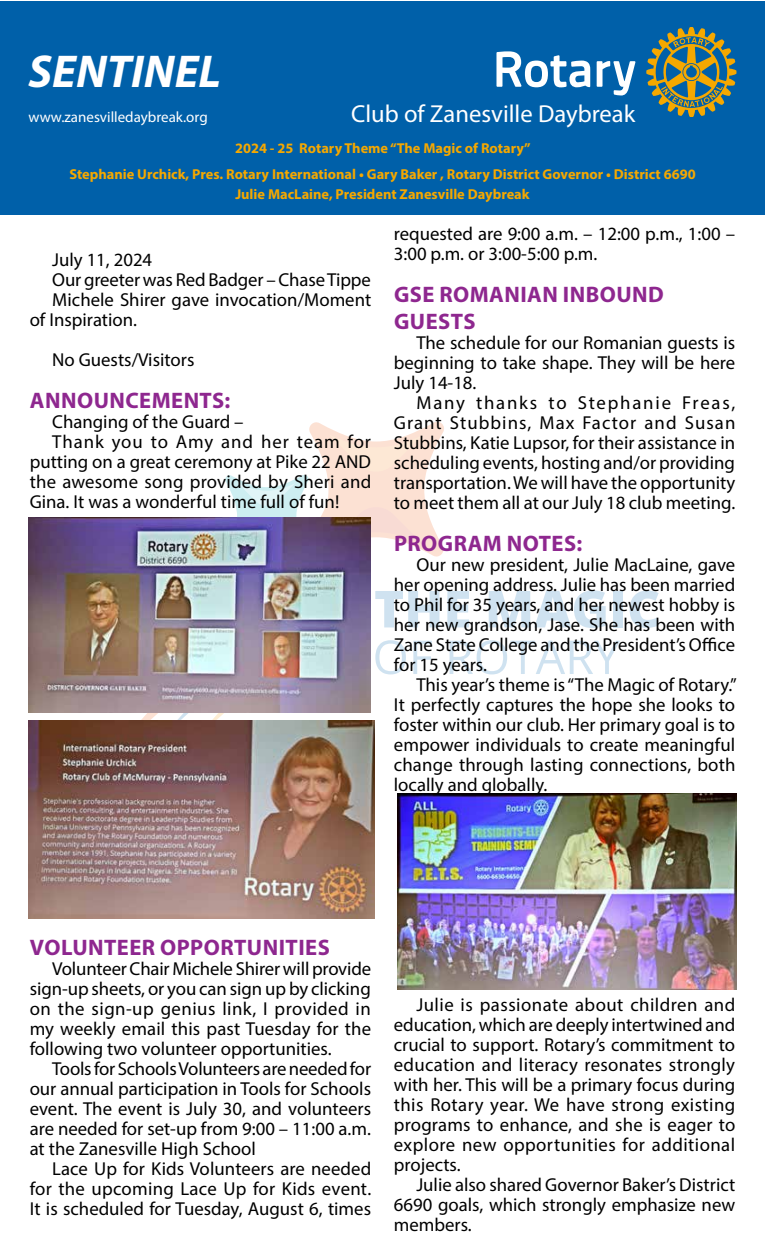
<style>
.page{position:relative;width:765px;height:1260px;background:#fff}
.page>*{position:absolute;margin:0;border:0;box-sizing:border-box;transform-origin:0 0}
.t1{font:italic 700 46.25px "Myriad Pro";color:#fff}
.t2{font:24.62px "Myriad Pro";color:#fff}
.t3{font:700 22.5px/27px "Myriad Pro";letter-spacing:.02em;color:#8e278f}
.t4{font:18.75px/20px "Myriad Pro";color:#000;text-align:justify}
.t5{font:18.75px "Myriad Pro";letter-spacing:.05em;color:#000}
.t6{font:15px "Myriad Pro";color:#fff}
.t7{font:700 14.38px/25.6px "Myriad Pro";color:#f5a800;text-align:center}
</style>
<div class="page">
<svg style="left:115px;top:422px;width:329px;height:298px"></svg>
<svg style="left:329px;top:434px;width:94px;height:40px;background:#fce6d7"></svg>
<svg style="left:106px;top:475px;width:203px;height:43px"></svg>
<svg style="left:450px;top:640px;width:170px;height:34px"></svg>
<svg style="left:166px;top:483px;width:273px;height:251px"></svg>
<svg style="left:447px;top:591px;width:22px;height:36px"></svg>
<svg style="left:489px;top:590px;width:117px;height:38px"></svg>
<div style="left:613px;top:591px;width:10px;height:36px;background:#cfe2f0"></div>
<svg style="left:630px;top:590px;width:29px;height:38px"></svg>
<div style="left:0;top:1px;width:765px;height:214px;background:#0060a9"></div>
<svg style="left:497px;top:51px;width:138px;height:45px"></svg>
<svg style="left:646px;top:27px;width:90px;height:90px"></svg>
<img style="left:397px;top:794px;width:340px;height:195px">
<img style="left:28px;top:720px;width:346px;height:198px">
<img style="left:28px;top:518px;width:343px;height:194px">
<h1 class="t1" style="left:29px;top:41px;width:194px">SENTINEL</h1>
<p class="t6" style="left:29px;top:107px;width:181px">www.zanesvilledaybreak.org</p>
<h2 class="t2" style="left:351px;top:98px;width:286px">Club of Zanesville Daybreak</h2>
<p class="t7" style="left:69px;top:135px;width:628px">2024 - 25 Rotary Theme “The Magic of Rotary”<br>Stephanie Urchick, Pres. Rotary International • Gary Baker , Rotary District Governor • District 6690</p>
<p class="t7" style="left:235px;top:180px;width:296px">Julie MacLaine, President Zanesville Daybreak</p>
<p class="t4" style="left:52px;top:250px;width:102px">July 11, 2024</p>
<p class="t4" style="left:52px;top:270px;width:320px">Our greeter was Red Badger – Chase Tippe</p>
<p class="t4" style="left:52px;top:290px;width:321px">Michele Shirer gave invocation/Moment</p>
<p class="t4" style="left:30px;top:310px;width:109px">of Inspiration.</p>
<p class="t4" style="left:52px;top:350px;width:144px">No Guests/Visitors</p>
<p class="t3" style="left:30px;top:386px;width:202px">ANNOUNCEMENTS:</p>
<p class="t4" style="left:52px;top:412px;width:193px">Changing of the Guard –</p>
<p class="t5" style="left:52px;top:430px;width:320px">Thank you to Amy and her team for</p>
<p class="t4" style="left:30px;top:452px;width:343px">putting on a great ceremony at Pike 22 AND</p>
<p class="t4" style="left:30px;top:472px;width:343px">the awesome song provided by Sheri and</p>
<p class="t4" style="left:30px;top:492px;width:311px">Gina. It was a wonderful time full of fun!</p>
<p class="t4" style="left:394px;top:224px;width:343px">requested are 9:00 a.m. – 12:00 p.m., 1:00 –<br>3:00 p.m. or 3:00-5:00 p.m.</p>
<p class="t3" style="left:394px;top:280px;width:271px">GSE ROMANIAN INBOUND<br>GUESTS</p>
<p class="t4" style="left:394px;top:332px;width:343px;text-indent:22px">The schedule for our Romanian guests is beginning to take shape. They will be here July 14-18.</p>
<p class="t4" style="left:394px;top:392px;width:343px;text-indent:22px">Many thanks to Stephanie Freas, Grant Stubbins, Max Factor and Susan Stubbins, Katie Lupsor, for their assistance in scheduling events, hosting and/or providing transportation. We will have the opportunity to meet them all at our July 18 club meeting.</p>
<p class="t3" style="left:394px;top:529px;width:190px">PROGRAM NOTES:</p>
<p class="t4" style="left:394px;top:554px;width:343px;text-indent:22px">Our new president, Julie MacLaine, gave her opening address. Julie has been married to Phil for 35 years, and her newest hobby is her new grandson, Jase. She has been with Zane State College and the President’s Office for 15 years.</p>
<p class="t4" style="left:394px;top:674px;width:344px;text-indent:22px">This year’s theme is “The Magic of Rotary.” It perfectly captures the hope she looks to foster within our club. Her primary goal is to empower individuals to create meaningful change through lasting connections, both locally and globally.</p>
<p class="t3" style="left:30px;top:933px;width:301px">VOLUNTEER OPPORTUNITIES</p>
<p class="t4" style="left:30px;top:959px;width:343px;text-indent:22px">Volunteer Chair Michele Shirer will provide sign-up sheets, or you can sign up by clicking on the sign-up genius link, I provided in my weekly email this past Tuesday for the following two volunteer opportunities.</p>
<p class="t4" style="left:30px;top:1059px;width:343px;text-indent:22px">Tools for Schools Volunteers are needed for our annual participation in Tools for Schools event. The event is July 30, and volunteers are needed for set-up from 9:00 – 11:00 a.m. at the Zanesville High School</p>
<p class="t4" style="left:30px;top:1159px;width:343px;text-indent:22px">Lace Up for Kids Volunteers are needed for the upcoming Lace Up for Kids event.<br>It is scheduled for Tuesday, August 6, times</p>
<p class="t4" style="left:394px;top:994px;width:343px;text-indent:22px">Julie is passionate about children and education, which are deeply intertwined and crucial to support. Rotary’s commitment to education and literacy resonates strongly with her. This will be a primary focus during this Rotary year. We have strong existing programs to enhance, and she is eager to explore new opportunities for additional projects.</p>
<p class="t4" style="left:394px;top:1175px;width:343px;text-indent:22px">Julie also shared Governor Baker’s District 6690 goals, which strongly emphasize new members.</p>
</div>
